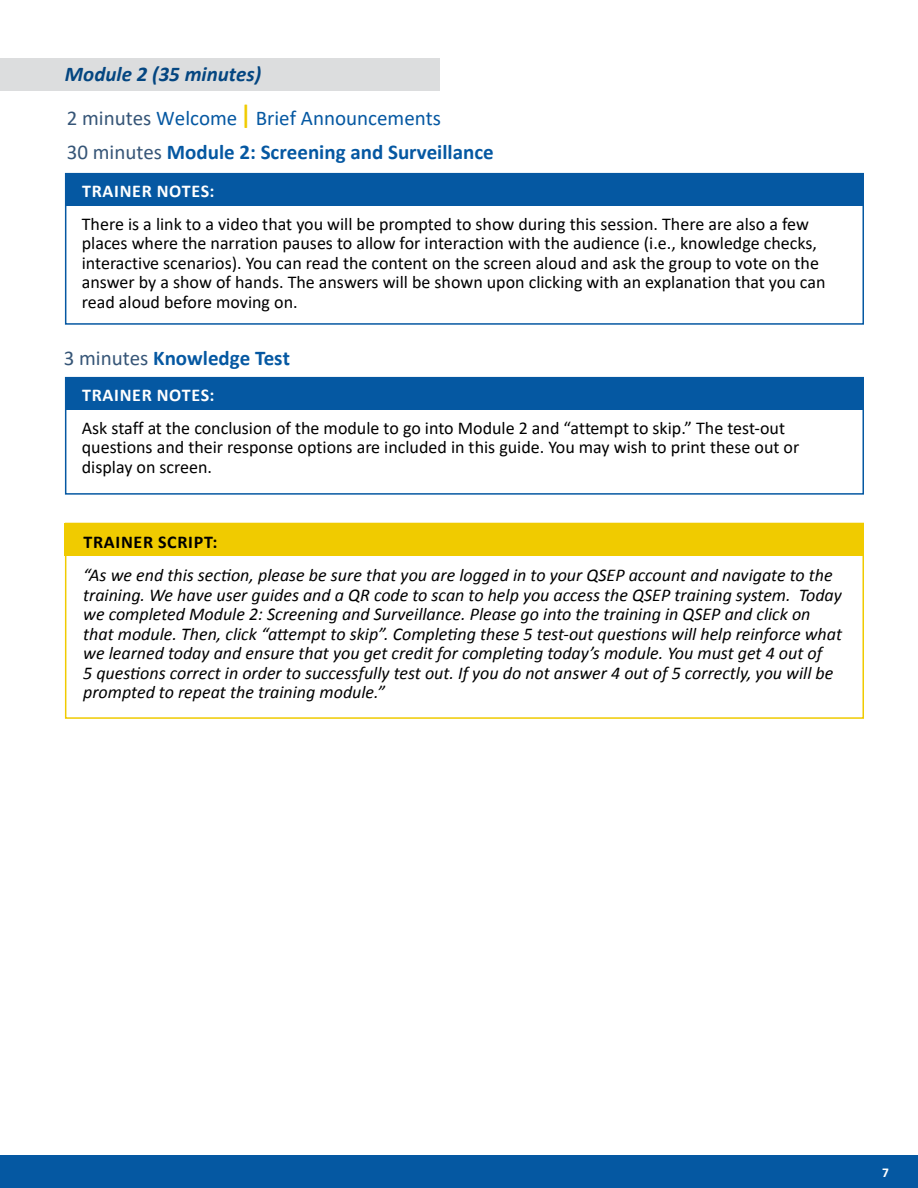
<style>
.page{position:relative;width:918px;height:1188px;background:#fff}
.page>*{position:absolute;margin:0;border:0;box-sizing:border-box;transform-origin:0 0}
.t1{font:700 21px/34.5px "Calibri";color:#0558a2}
.t2{font:italic 700 21px "Calibri";color:#044681}
.t3{font:italic 18px/19.5px "Calibri";color:#000}
.t4{font:18px/19.5px "Calibri";color:#000}
.t5{font:700 18px "Calibri";letter-spacing:.04em;color:#fff}
.t6{font:700 18px "Calibri";letter-spacing:.04em;color:#000}
.t7{font:700 13.5px "Calibri";color:#fff}
.s1{font-weight:400;color:#365577}
.s2{font-weight:400}
.s3{font-weight:400;font-size:37.5px;color:#f0cb00}
</style>
<div class="page">
<div style="left:0;top:58px;width:440px;height:33px;background:#dcddde"></div>
<div style="left:65px;top:173px;width:799px;height:152px;border:2px solid #0558a2"></div>
<div style="left:65px;top:377px;width:799px;height:118px;border:2px solid #0558a2"></div>
<div style="left:66px;top:173px;width:798px;height:33px;background:#0558a2"></div>
<div style="left:66px;top:377px;width:798px;height:33px;background:#0558a2"></div>
<div style="left:0;top:1156px;width:918px;height:32px;background:#0558a2"></div>
<div style="left:65px;top:523px;width:799px;height:196px;border:2px solid #f0cb00"></div>
<div style="left:65px;top:523px;width:799px;height:33px;background:#f0cb00"></div>
<p class="t2" style="left:65px;top:59px;width:198px">Module 2 (35 minutes)</p>
<p class="t1" style="left:67px;top:100px;width:429px"><span class="s1">2 minutes</span> <span class="s2">Welcome</span> <span class="s3">I</span> <span class="s2">Brief Announcements<br></span><span class="s1">30 minutes</span> Module 2: Screening and Surveillance</p>
<p class="t5" style="left:82px;top:178px;width:134px">TRAINER NOTES:</p>
<p class="t4" style="left:82px;top:214px;width:745px">There is a link to a video that you will be prompted to show during this session. There are also a few places where the narration pauses to allow for interaction with the audience (i.e., knowledge checks, interactive scenarios). You can read the content on the screen aloud and ask the group to vote on the answer by a show of hands. The answers will be shown upon clicking with an explanation that you can read aloud before moving on.</p>
<p class="t1" style="left:64px;top:340px;width:228px"><span class="s1">3 minutes</span> Knowledge Test</p>
<p class="t5" style="left:82px;top:382px;width:134px">TRAINER NOTES:</p>
<p class="t4" style="left:82px;top:418px;width:719px">Ask staff at the conclusion of the module to go into Module 2 and “attempt to skip.” The test-out questions and their response options are included in this guide. You may wish to print these out or display on screen.</p>
<p class="t6" style="left:84px;top:530px;width:136px">TRAINER SCRIPT:</p>
<p class="t3" style="left:83px;top:565px;width:760px">“As we end this section, please be sure that you are logged in to your QSEP account and navigate to the training. We have user guides and a QR code to scan to help you access the QSEP training system. Today we completed Module 2: Screening and Surveillance. Please go into the training in QSEP and click on that module. Then, click “attempt to skip”. Completing these 5 test-out questions will help reinforce what we learned today and ensure that you get credit for completing today’s module. You must get 4 out of<br>5 questions correct in order to successfully test out. If you do not answer 4 out of 5 correctly, you will be prompted to repeat the training module.”</p>
<p class="t7" style="left:882px;top:1163px;width:8px">7</p>
</div>
